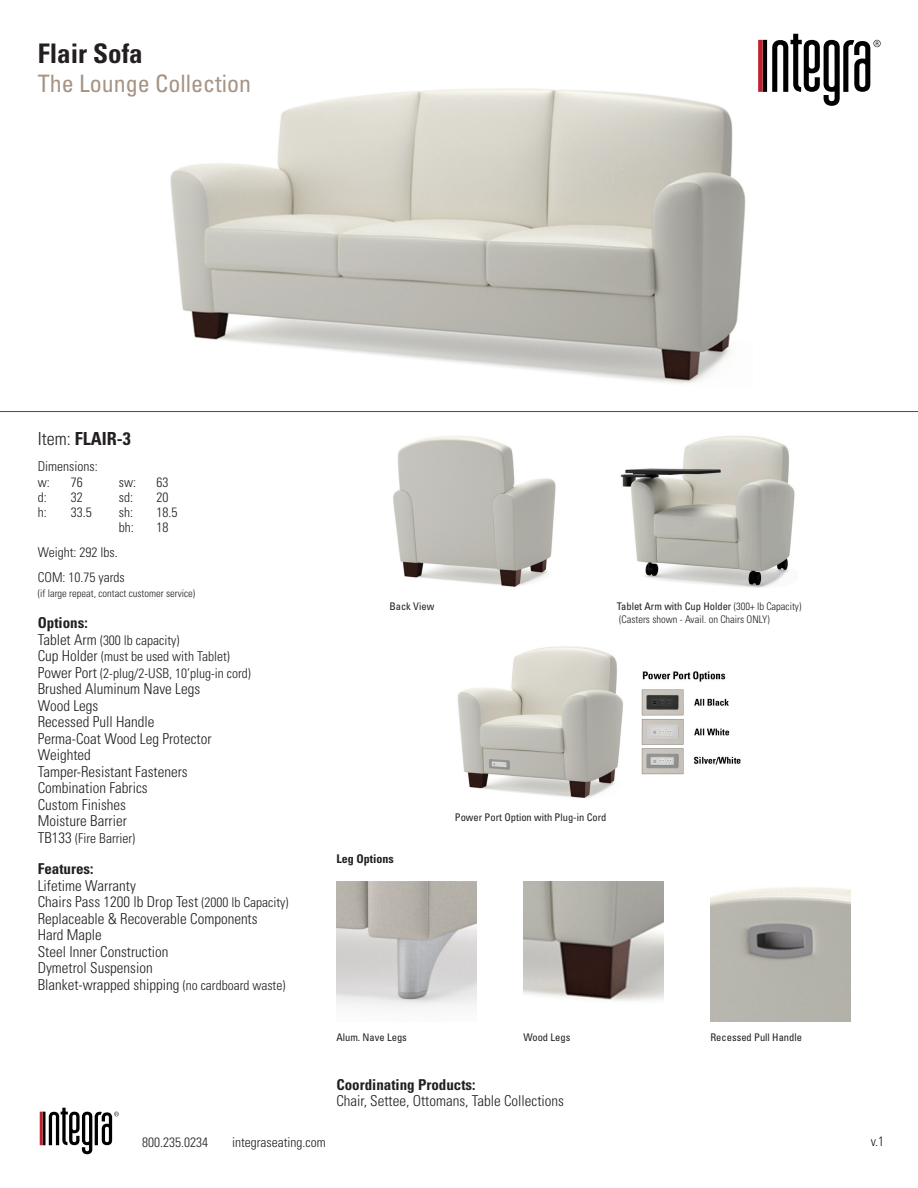
<style>
.page{position:relative;width:918px;height:1188px;background:#fff}
.page>*{position:absolute;margin:0;border:0;box-sizing:border-box;transform-origin:0 0}
.t1{font:700 condensed 27px "Univers LT Std";color:#231f20}
.t2{font:condensed 24px "Univers LT Std";color:#a59484}
.t3{font:700 condensed 18px "Univers LT Std";color:#231f20}
.t4{font:300 condensed 15px/16.5px "Univers LT Std";color:#231f20}
.t5{font:700 condensed 15px "Univers LT Std";color:#231f20}
.t6{font:300 condensed 13.5px/16.5px "Univers LT Std";color:#231f20}
.t7{font:700 condensed 12px "Univers LT Std";color:#231f20}
.t8{font:300 condensed 10.5px/12.6px "Univers LT Std";color:#231f20}
.t9{font:condensed 10.5px "Univers LT Std";color:#231f20}
.s1{font-weight:300}
.s2{font-size:15px}
.s3{font-size:13.5px}
.s4{font-weight:400}
</style>
<div class="page">
<img style="left:170px;top:88px;width:576px;height:296px">
<svg style="left:758px;top:34px;width:123px;height:72px"></svg>
<svg style="left:40px;top:1108px;width:79px;height:46px"></svg>
<hr style="left:0;top:411px;width:918px;height:1px;background:#4b4c4d">
<img style="left:393px;top:435px;width:163px;height:152px">
<img style="left:620px;top:435px;width:175px;height:153px">
<img style="left:641px;top:671px;width:100px;height:104px">
<img style="left:457px;top:646px;width:166px;height:152px">
<img style="left:336px;top:882px;width:140px;height:125px">
<img style="left:523px;top:882px;width:140px;height:119px">
<img style="left:710px;top:887px;width:140px;height:135px">
<h1 class="t1" style="left:38px;top:37px;width:107px">Flair Sofa</h1>
<h2 class="t2" style="left:38px;top:68px;width:215px">The Lounge Collection</h2>
<p class="t3" style="left:38px;top:428px;width:94px"><span class="s1">Item:</span> FLAIR-3</p>
<p class="t6" style="left:38px;top:458px;width:61px;line-height:15.8px">Dimensions: w:</p>
<p class="t6" style="left:71px;top:474px;width:13px">76</p>
<p class="t6" style="left:119px;top:474px;width:19px">sw:</p>
<p class="t6" style="left:157px;top:474px;width:13px">63</p>
<p class="t6" style="left:38px;top:489px;width:10px">d:</p>
<p class="t6" style="left:71px;top:489px;width:13px">32</p>
<p class="t6" style="left:119px;top:489px;width:16px">sd:</p>
<p class="t6" style="left:157px;top:489px;width:13px">20</p>
<p class="t6" style="left:38px;top:504px;width:10px">h:</p>
<p class="t6" style="left:71px;top:504px;width:22px">33.5</p>
<p class="t6" style="left:119px;top:504px;width:16px">sh:</p>
<p class="t6" style="left:157px;top:504px;width:22px">18.5</p>
<p class="t6" style="left:119px;top:519px;width:16px">bh:</p>
<p class="t6" style="left:157px;top:519px;width:13px">18</p>
<p class="t6" style="left:38px;top:539px;width:88px;line-height:25px">Weight: 292 lbs.<br>COM: 10.75 yards</p>
<p class="t8" style="left:38px;top:587px;width:159px">(if large repeat, contact customer service)</p>
<p class="t5" style="left:38px;top:614px;width:51px">Options:</p>
<p class="t6" style="left:38px;top:632px;width:215px"><span class="s2">Tablet Arm</span> (300 lb capacity)<br><span class="s2">Cup Holder</span> (must be used with Tablet)<br><span class="s2">Power Port</span> (2-plug/2-USB, 10’plug-in cord)</p>
<p class="t4" style="left:38px;top:681px;width:175px">Brushed Aluminum Nave Legs<br>Wood Legs<br>Recessed Pull Handle<br>Perma-Coat Wood Leg Protector<br>Weighted<br>Tamper-Resistant Fasteners<br>Combination Fabrics<br>Custom Finishes<br>Moisture Barrier</p>
<p class="t6" style="left:38px;top:830px;width:99px"><span class="s2">TB133</span> (Fire Barrier)</p>
<p class="t5" style="left:38px;top:860px;width:57px">Features:</p>
<p class="t4" style="left:38px;top:877px;width:252px">Lifetime Warranty<br>Chairs Pass 1200 lb Drop Test <span class="s3">(2000 lb Capacity)<br></span>Replaceable &amp; Recoverable Components<br>Hard Maple<br>Steel Inner Construction<br>Dymetrol Suspension<br>Blanket-wrapped shipping <span class="s3">(no cardboard waste)</span></p>
<p class="t9" style="left:389px;top:600px;width:46px">Back View</p>
<p class="t8" style="left:617px;top:600px;width:186px"><span class="s4">Tablet Arm with Cup Holder</span> (300+ lb Capacity) (Casters shown - Avail. on Chairs ONLY)</p>
<p class="t7" style="left:336px;top:851px;width:59px">Leg Options</p>
<p class="t9" style="left:455px;top:810px;width:153px">Power Port Option with Plug-in Cord</p>
<p class="t9" style="left:336px;top:1031px;width:72px">Alum. Nave Legs</p>
<p class="t9" style="left:523px;top:1031px;width:48px">Wood Legs</p>
<p class="t9" style="left:710px;top:1031px;width:93px">Recessed Pull Handle</p>
<p class="t6" style="left:142px;top:1134px;width:67px">800.235.0234</p>
<p class="t6" style="left:232px;top:1134px;width:95px">integraseating.com</p>
<p class="t5" style="left:336px;top:1075px;width:141px">Coordinating Products:</p>
<p class="t4" style="left:336px;top:1093px;width:229px">Chair, Settee, Ottomans, Table Collections</p>
<p class="t6" style="left:871px;top:1133px;width:15px">v.1</p>
</div>
